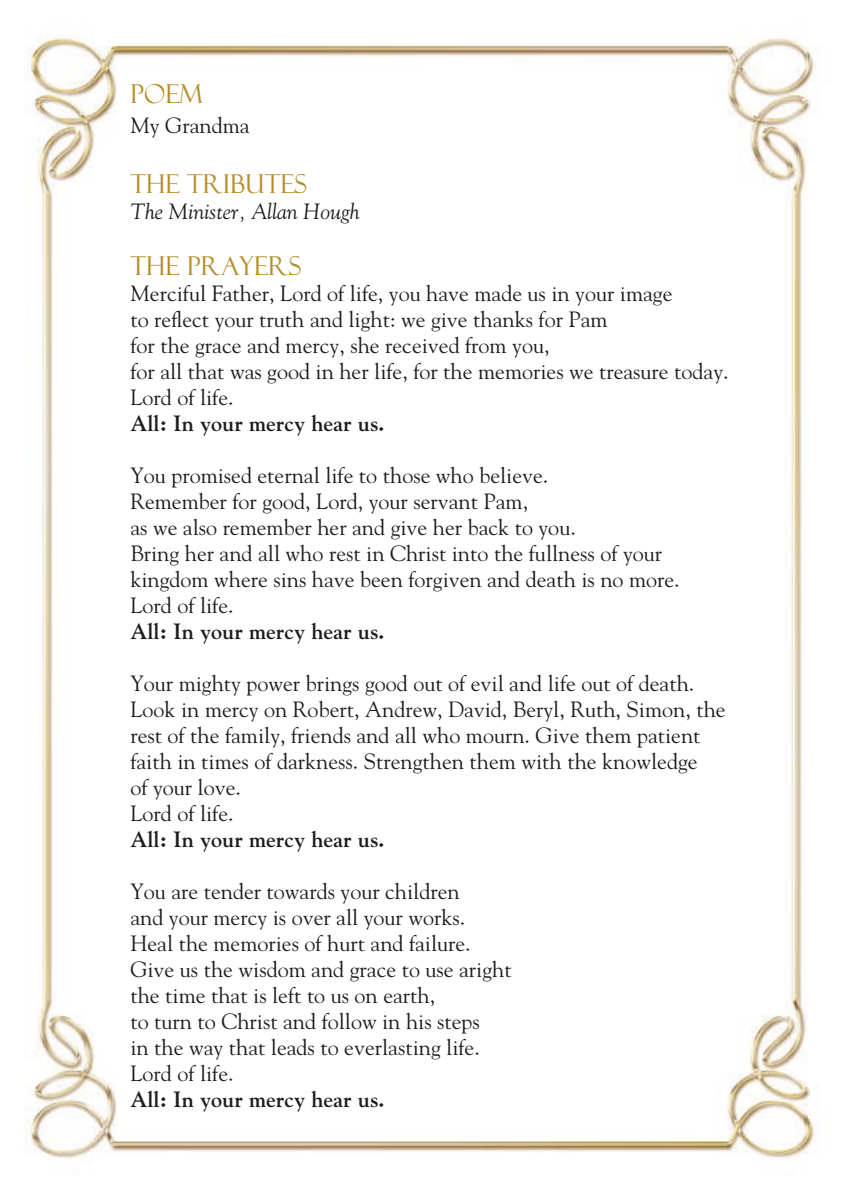
<style>
.page{position:relative;width:842px;height:1191px;background:#fff}
.page>*{position:absolute;margin:0;border:0;box-sizing:border-box;transform-origin:0 0}
.t1{font:26px "Felix Titling";color:#b58e28}
.t2{font:22px/26px "Goudy";color:#1d1d1b}
.t3{font:700 22px "Goudy";color:#1d1d1b}
.t4{font:italic 22px "Goudy";color:#1d1d1b}
</style>
<div class="page">
<img style="left:24px;top:28px;width:791px;height:1131px">
<p class="t1" style="left:130px;top:78px;width:74px">POEM</p>
<p class="t2" style="left:130px;top:112px;width:121px">My Grandma</p>
<p class="t1" style="left:130px;top:168px;width:178px">THE TRIBUTES</p>
<p class="t4" style="left:130px;top:198px;width:231px">The Minister, Allan Hough</p>
<p class="t1" style="left:130px;top:250px;width:172px">THE PRAYERS</p>
<p class="t2" style="left:130px;top:280px;width:600px">Merciful Father, Lord of life, you have made us in your image<br>to reflect your truth and light: we give thanks for Pam<br>for the grace and mercy, she received from you,<br>for all that was good in her life, for the memories we treasure today.<br>Lord of life.</p>
<p class="t3" style="left:130px;top:410px;width:256px">All: In your mercy hear us.</p>
<p class="t2" style="left:130px;top:462px;width:551px">You promised eternal life to those who believe.<br>Remember for good, Lord, your servant Pam,<br>as we also remember her and give her back to you.<br>Bring her and all who rest in Christ into the fullness of your kingdom where sins have been forgiven and death is no more.<br>Lord of life.</p>
<p class="t3" style="left:130px;top:618px;width:256px">All: In your mercy hear us.</p>
<p class="t2" style="left:130px;top:670px;width:597px">Your mighty power brings good out of evil and life out of death.<br>Look in mercy on Robert, Andrew, David, Beryl, Ruth, Simon, the rest of the family, friends and all who mourn. Give them patient faith in times of darkness. Strengthen them with the knowledge<br>of your love.<br>Lord of life.</p>
<p class="t3" style="left:130px;top:826px;width:256px">All: In your mercy hear us.</p>
<p class="t2" style="left:130px;top:878px;width:383px">You are tender towards your children<br>and your mercy is over all your works.<br>Heal the memories of hurt and failure.<br>Give us the wisdom and grace to use aright the time that is left to us on earth,<br>to turn to Christ and follow in his steps<br>in the way that leads to everlasting life.<br>Lord of life.</p>
<p class="t3" style="left:130px;top:1086px;width:256px">All: In your mercy hear us.</p>
</div>
